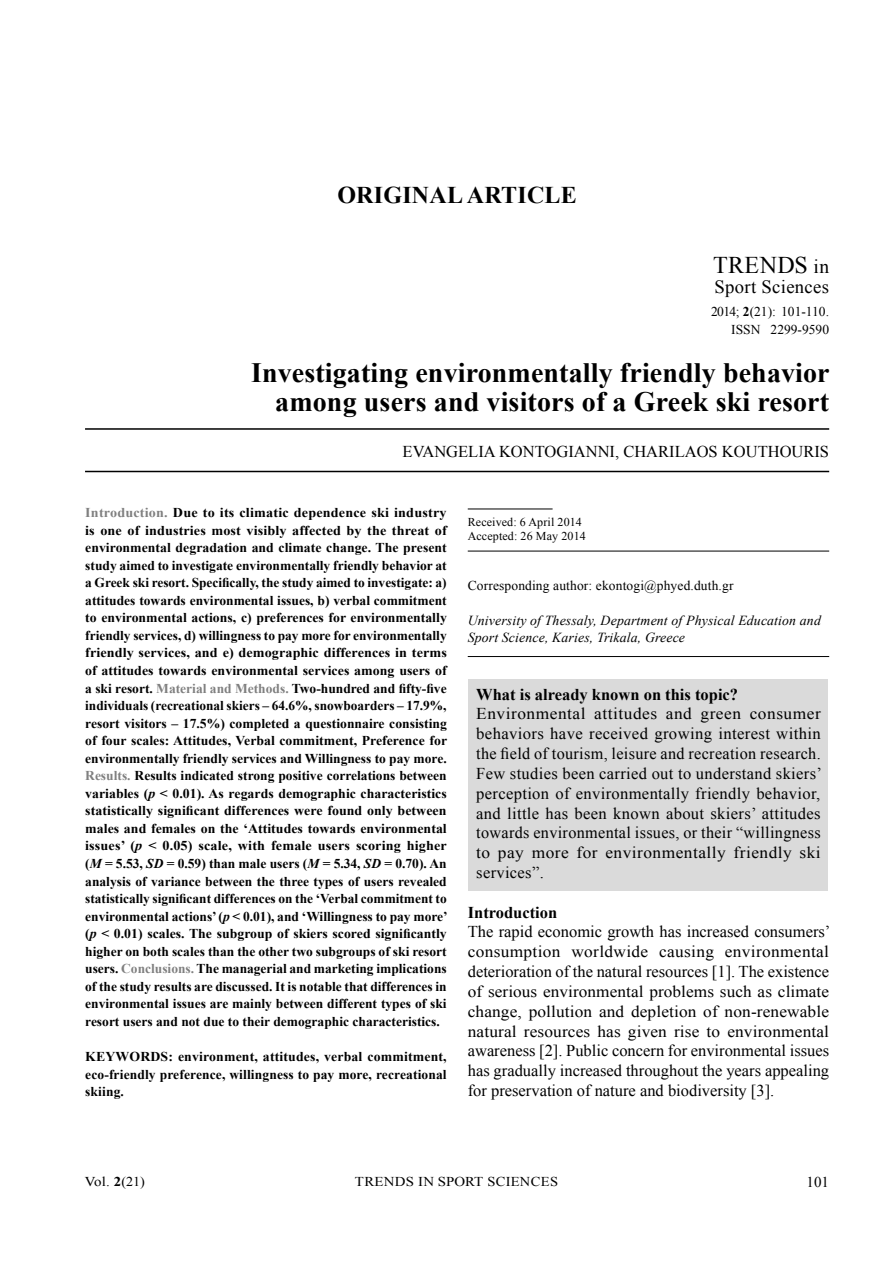
<style>
.page{position:relative;width:893px;height:1263px;background:#fff}
.page>*{position:absolute;margin:0;border:0;box-sizing:border-box;transform-origin:0 0}
.tytul{font:700 27.9px/28.5px "Times New Roman";letter-spacing:.005em;color:#000;text-align:right}
.t1{font:700 24px "Times New Roman";letter-spacing:.01em;color:#000}
.t2{font:24px "Times New Roman";letter-spacing:.02em;color:#000}
.t3{font:18.6px "Times New Roman";letter-spacing:.015em;color:#000}
.Tresc{font:16.5px/19.8px "Times New Roman";letter-spacing:.01em;color:#000;text-align:justify}
.Tresc-2{font:16.5px/19.8px "Times New Roman";letter-spacing:.01em;color:#000;text-align:justify;scale:1.05 1}
.Tresc-3{font:700 16.5px "Times New Roman";color:#000}
.autor{font:16.5px "Times New Roman";color:#000}
.t4{font:15px "Times New Roman";color:#000}
.uczelnia{font:italic 13.8px/16.2px "Times New Roman";letter-spacing:.01em;color:#000}
.streszczenie{font:700 13.5px/17.5px "Times New Roman";color:#000;text-align:justify;scale:1.05 1}
.streszczenie-2{font:700 13.5px/17.5px "Times New Roman";color:#000;text-align:justify}
.korespondencja{font:13.5px "Times New Roman";letter-spacing:.01em;color:#000}
.korespondencja-2{font:13.5px "Times New Roman";letter-spacing:.01em;color:#000;scale:1.1 1}
.korespondencja-3{font:13.5px "Times New Roman";letter-spacing:-.02em;color:#000}
.zaakceptowano{font:12px "Times New Roman";letter-spacing:.01em;color:#000}
.s1{font-size:19.5px}
.s2{font-weight:700}
.s3{color:#808080}
.s4{font-style:italic}
</style>
<div class="page">
<hr style="left:85px;top:428px;width:744px;height:2px;background:#000">
<hr style="left:85px;top:471px;width:744px;height:1px;background:#000">
<div style="left:468px;top:680px;width:360px;height:211px;background:#dadada"></div>
<hr style="left:468px;top:509px;width:85px;height:1px;background:#000">
<hr style="left:468px;top:551px;width:361px;height:1px;background:#000">
<hr style="left:468px;top:656px;width:361px;height:1px;background:#000">
<p class="t1" style="left:337px;top:178px;width:241px">ORIGINAL ARTICLE</p>
<p class="t2" style="left:713px;top:248px;width:118px">TRENDS <span class="s1">in</span></p>
<p class="t3" style="left:714px;top:274px;width:116px">Sport Sciences</p>
<p class="korespondencja-3" style="left:711px;top:302px;width:120px">2014; <span class="s2">2</span>(21): 101-110.</p>
<p class="korespondencja" style="left:731px;top:320px;width:99px">ISSN 2299-9590</p>
<p class="tytul" style="left:251px;top:358px;width:580px">Investigating environmentally friendly behavior among users and visitors of a Greek ski resort</p>
<p class="autor" style="left:403px;top:440px;width:428px">EVANGELIA KONTOGIANNI, CHARILAOS KOUTHOURIS</p>
<p class="streszczenie" style="left:85px;top:503px;width:347px"><span class="s3">Introduction.</span> Due to its climatic dependence ski industry is one of industries most visibly affected by the threat of environmental degradation and climate change. The present study aimed to investigate environmentally friendly behavior at a Greek ski resort. Specifically, the study aimed to investigate: a) attitudes towards environmental issues, b) verbal commitment to environmental actions, c) preferences for environmentally friendly services, d) willingness to pay more for environmentally friendly services, and e) demographic differences in terms of attitudes towards environmental services among users of a ski resort. <span class="s3">Material and Methods.</span> Two-hundred and fifty-five individuals (recreational skiers – 64.6%, snowboarders – 17.9%, resort visitors – 17.5%) completed a questionnaire consisting of four scales: Attitudes, Verbal commitment, Preference for environmentally friendly services and Willingness to pay more.<br><span class="s3">Results.</span> Results indicated strong positive correlations between variables (<span class="s4">p</span> &lt; 0.01). As regards demographic characteristics statistically significant differences were found only between males and females on the ‘Attitudes towards environmental issues’ (<span class="s4">p</span> &lt; 0.05) scale, with female users scoring higher (<span class="s4">M</span> = 5.53, <span class="s4">SD</span> = 0.59) than male users (<span class="s4">M</span> = 5.34, <span class="s4">SD</span> = 0.70). An analysis of variance between the three types of users revealed statistically significant differences on the ‘Verbal commitment to environmental actions’ (<span class="s4">p</span> &lt; 0.01), and ‘Willingness to pay more’ (<span class="s4">p</span> &lt; 0.01) scales. The subgroup of skiers scored significantly higher on both scales than the other two subgroups of ski resort users. <span class="s3">Conclusions.</span> The managerial and marketing implications of the study results are discussed. It is notable that differences in environmental issues are mainly between different types of ski resort users and not due to their demographic characteristics.</p>
<p class="streszczenie-2" style="left:85px;top:1047px;width:363px">KEYWORDS: environment, attitudes, verbal commitment, eco-friendly preference, willingness to pay more, recreational skiing.</p>
<p class="zaakceptowano" style="left:468px;top:514px;width:116px">Received: 6 April 2014</p>
<p class="zaakceptowano" style="left:468px;top:528px;width:120px">Accepted: 26 May 2014</p>
<p class="korespondencja" style="left:468px;top:576px;width:267px">Corresponding author: ekontogi@phyed.duth.gr</p>
<p class="uczelnia" style="left:468px;top:612px;width:355px">University of Thessaly, Department of Physical Education and<br>Sport Science, Karies, Trikala, Greece</p>
<p class="Tresc-3" style="left:476px;top:682px;width:263px">What is already known on this topic?</p>
<p class="Tresc-2" style="left:476px;top:703px;width:331px">Environmental attitudes and green consumer behaviors have received growing interest within the field of tourism, leisure and recreation research.<br>Few studies been carried out to understand skiers’ perception of environmentally friendly behavior, and little has been known about skiers’ attitudes towards environmental issues, or their “willingness to pay more for environmentally friendly ski services”.</p>
<p class="Tresc-3" style="left:468px;top:900px;width:91px">Introduction</p>
<p class="Tresc" style="left:468px;top:921px;width:364px">The rapid economic growth has increased consumers’ consumption worldwide causing environmental deterioration of the natural resources [1]. The existence of serious environmental problems such as climate change, pollution and depletion of non-renewable natural resources has given rise to environmental awareness [2]. Public concern for environmental issues has gradually increased throughout the years appealing for preservation of nature and biodiversity [3].</p>
<p class="korespondencja-2" style="left:85px;top:1171px;width:56px">Vol. <span class="s2">2</span>(21)</p>
<p class="korespondencja-2" style="left:355px;top:1172px;width:186px">TRENDS IN SPORT SCIENCES</p>
<p class="t4" style="left:807px;top:1171px;width:24px">101</p>
</div>
